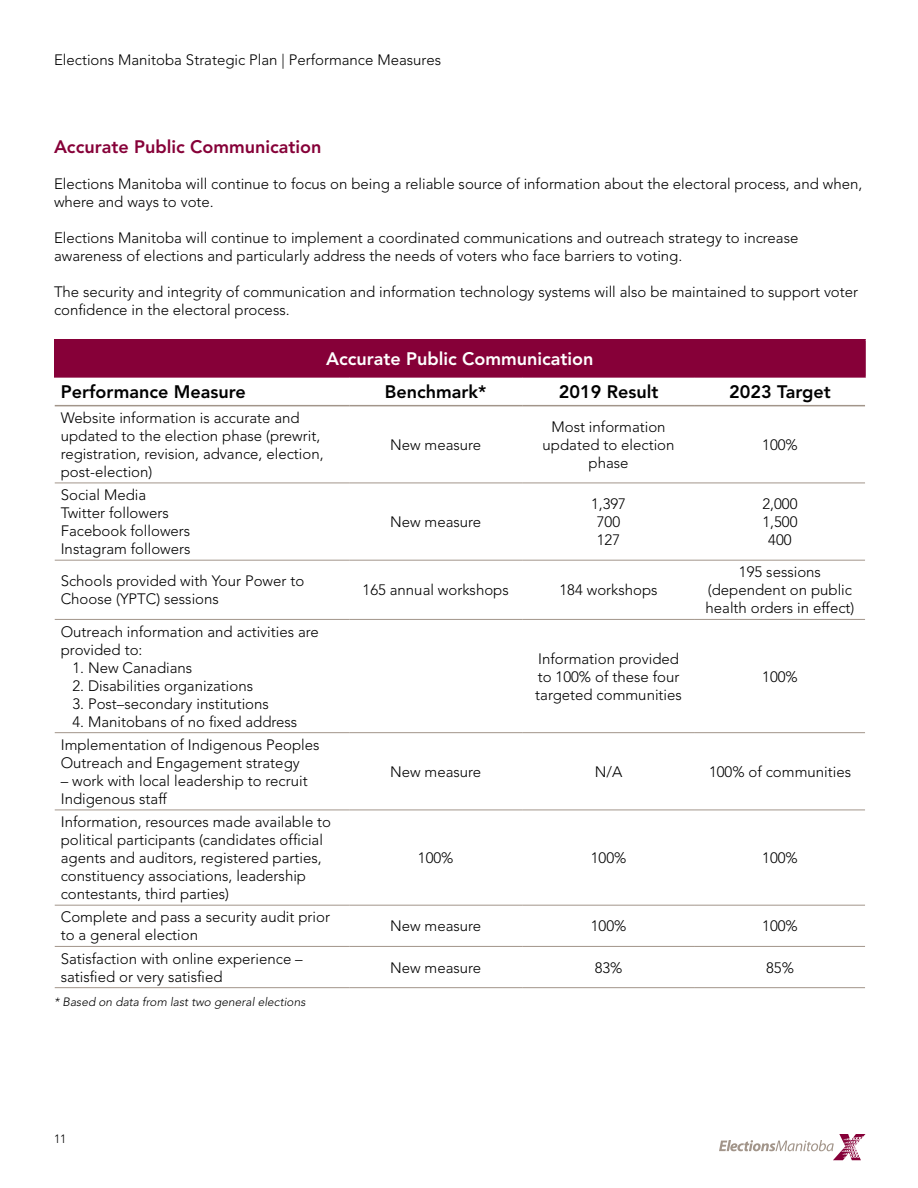
<style>
.page{position:relative;width:918px;height:1188px;background:#fff}
.page>*{position:absolute;margin:0;border:0;box-sizing:border-box;transform-origin:0 0}
.t1{font:800 18px "Avenir";color:#000}
.t2{font:800 18px "Avenir";color:#860038}
.t3{font:800 18px "Avenir";color:#fff}
.t4{font:300 15px/18px "Avenir";color:#000}
.t5{font:italic 300 12px "Avenir";color:#000}
.t6{font:300 12px "Avenir";color:#000}
</style>
<div class="page">
<svg style="left:719px;top:1134px;width:147px;height:26px"></svg>
<div style="left:55px;top:340px;width:810px;height:37px;background:#860038"></div>
<hr style="left:54px;top:339px;width:295px;height:1px;background:#860038">
<hr style="left:54px;top:340px;width:2px;height:36px;background:#860038">
<hr style="left:349px;top:339px;width:173px;height:1px;background:#860038">
<hr style="left:522px;top:339px;width:173px;height:1px;background:#860038">
<hr style="left:695px;top:339px;width:171px;height:1px;background:#860038">
<hr style="left:864px;top:340px;width:2px;height:36px;background:#860038">
<hr style="left:54px;top:376px;width:295px;height:2px;background:#860038">
<hr style="left:349px;top:376px;width:173px;height:2px;background:#860038">
<hr style="left:522px;top:376px;width:173px;height:2px;background:#860038">
<hr style="left:695px;top:376px;width:171px;height:2px;background:#860038">
<hr style="left:55px;top:405px;width:294px;height:1px;background:#a2958a">
<hr style="left:349px;top:405px;width:173px;height:1px;background:#a2958a">
<hr style="left:522px;top:405px;width:173px;height:1px;background:#a2958a">
<hr style="left:695px;top:405px;width:170px;height:1px;background:#a2958a">
<hr style="left:55px;top:483px;width:294px;height:1px;background:#a2958a">
<hr style="left:349px;top:483px;width:173px;height:1px;background:#a2958a">
<hr style="left:522px;top:483px;width:173px;height:1px;background:#a2958a">
<hr style="left:695px;top:483px;width:170px;height:1px;background:#a2958a">
<hr style="left:55px;top:560px;width:294px;height:1px;background:#a2958a">
<hr style="left:349px;top:560px;width:173px;height:1px;background:#a2958a">
<hr style="left:522px;top:560px;width:173px;height:1px;background:#a2958a">
<hr style="left:695px;top:560px;width:170px;height:1px;background:#a2958a">
<hr style="left:55px;top:619px;width:294px;height:1px;background:#a2958a">
<hr style="left:349px;top:619px;width:173px;height:1px;background:#a2958a">
<hr style="left:522px;top:619px;width:173px;height:1px;background:#a2958a">
<hr style="left:695px;top:619px;width:170px;height:1px;background:#a2958a">
<hr style="left:55px;top:732px;width:294px;height:1px;background:#a2958a">
<hr style="left:349px;top:732px;width:173px;height:1px;background:#a2958a">
<hr style="left:522px;top:732px;width:173px;height:1px;background:#a2958a">
<hr style="left:695px;top:732px;width:170px;height:1px;background:#a2958a">
<hr style="left:55px;top:810px;width:294px;height:1px;background:#a2958a">
<hr style="left:349px;top:810px;width:173px;height:1px;background:#a2958a">
<hr style="left:522px;top:810px;width:173px;height:1px;background:#a2958a">
<hr style="left:695px;top:810px;width:170px;height:1px;background:#a2958a">
<hr style="left:55px;top:905px;width:294px;height:1px;background:#a2958a">
<hr style="left:349px;top:905px;width:173px;height:1px;background:#a2958a">
<hr style="left:522px;top:905px;width:173px;height:1px;background:#a2958a">
<hr style="left:695px;top:905px;width:170px;height:1px;background:#a2958a">
<hr style="left:55px;top:946px;width:294px;height:1px;background:#a2958a">
<hr style="left:349px;top:946px;width:173px;height:1px;background:#a2958a">
<hr style="left:522px;top:946px;width:173px;height:1px;background:#a2958a">
<hr style="left:695px;top:946px;width:170px;height:1px;background:#a2958a">
<hr style="left:55px;top:987px;width:294px;height:1px;background:#a2958a">
<hr style="left:349px;top:987px;width:173px;height:1px;background:#a2958a">
<hr style="left:522px;top:987px;width:173px;height:1px;background:#a2958a">
<hr style="left:695px;top:987px;width:170px;height:1px;background:#a2958a">
<p class="t4" style="left:54px;top:51px;width:389px">Elections Manitoba Strategic Plan | Performance Measures</p>
<p class="t2" style="left:54px;top:136px;width:269px">Accurate Public Communication</p>
<p class="t4" style="left:54px;top:175px;width:810px">Elections Manitoba will continue to focus on being a reliable source of information about the electoral process, and when, where and ways to vote.</p>
<p class="t4" style="left:54px;top:229px;width:746px">Elections Manitoba will continue to implement a coordinated communications and outreach strategy to increase awareness of elections and particularly address the needs of voters who face barriers to voting.</p>
<p class="t4" style="left:54px;top:283px;width:806px">The security and integrity of communication and information technology systems will also be maintained to support voter confidence in the electoral process.</p>
<p class="t3" style="left:326px;top:348px;width:269px">Accurate Public Communication</p>
<p class="t1" style="left:61px;top:381px;width:186px">Performance Measure</p>
<p class="t1" style="left:385px;top:381px;width:103px">Benchmark*</p>
<p class="t1" style="left:559px;top:381px;width:101px">2019 Result</p>
<p class="t1" style="left:729px;top:381px;width:103px">2023 Target</p>
<p class="t4" style="left:61px;top:409px;width:264px">Website information is accurate and updated to the election phase (prewrit, registration, revision, advance, election, post-election)</p>
<p class="t4" style="left:543px;top:418px;width:133px;text-align:center">Most information updated to election phase</p>
<p class="t4" style="left:762px;top:436px;width:37px">100%</p>
<p class="t4" style="left:390px;top:436px;width:93px">New measure</p>
<p class="t4" style="left:61px;top:486px;width:131px">Social Media<br>Twitter followers<br>Facebook followers<br>Instagram followers</p>
<p class="t4" style="left:390px;top:513px;width:93px">New measure</p>
<p class="t4" style="left:591px;top:495px;width:37px;text-align:center">1,397<br>700<br>127</p>
<p class="t4" style="left:762px;top:495px;width:37px;text-align:center">2,000<br>1,500<br>400</p>
<p class="t4" style="left:61px;top:572px;width:245px">Schools provided with Your Power to<br>Choose (YPTC) sessions</p>
<p class="t4" style="left:363px;top:581px;width:148px">165 annual workshops</p>
<p class="t4" style="left:559px;top:581px;width:100px">184 workshops</p>
<p class="t4" style="left:61px;top:623px;width:260px">Outreach information and activities are provided to:</p>
<p class="t4" style="left:72px;top:659px;width:121px">1. New Canadians</p>
<p class="t4" style="left:72px;top:677px;width:182px">2. Disabilities organizations</p>
<p class="t4" style="left:72px;top:695px;width:198px">3. Post–secondary institutions</p>
<p class="t4" style="left:72px;top:713px;width:226px">4. Manitobans of no fixed address</p>
<p class="t4" style="left:535px;top:650px;width:148px">Information provided to 100% of these four targeted communities</p>
<p class="t4" style="left:706px;top:563px;width:150px;text-align:center">195 sessions (dependent on public health orders in effect)</p>
<p class="t4" style="left:762px;top:668px;width:37px">100%</p>
<p class="t4" style="left:61px;top:736px;width:260px">Implementation of Indigenous Peoples<br>Outreach and Engagement strategy</p>
<p class="t4" style="left:61px;top:772px;width:249px">– work with local leadership to recruit<br>Indigenous staff</p>
<p class="t4" style="left:61px;top:813px;width:272px">Information, resources made available to political participants (candidates official agents and auditors, registered parties, constituency associations, leadership contestants, third parties)</p>
<p class="t4" style="left:390px;top:763px;width:93px">New measure</p>
<p class="t4" style="left:595px;top:763px;width:29px">N/A</p>
<p class="t4" style="left:709px;top:763px;width:144px">100% of communities</p>
<p class="t4" style="left:418px;top:849px;width:37px">100%</p>
<p class="t4" style="left:591px;top:849px;width:37px">100%</p>
<p class="t4" style="left:762px;top:849px;width:37px">100%</p>
<p class="t4" style="left:61px;top:908px;width:271px">Complete and pass a security audit prior to a general election</p>
<p class="t4" style="left:390px;top:917px;width:93px">New measure</p>
<p class="t4" style="left:591px;top:917px;width:37px">100%</p>
<p class="t4" style="left:762px;top:917px;width:37px">100%</p>
<p class="t4" style="left:61px;top:950px;width:244px">Satisfaction with online experience – satisfied or very satisfied</p>
<p class="t4" style="left:390px;top:959px;width:93px">New measure</p>
<p class="t4" style="left:595px;top:959px;width:29px">83%</p>
<p class="t4" style="left:766px;top:959px;width:29px">85%</p>
<p class="t5" style="left:54px;top:995px;width:253px">* Based on data from last two general elections</p>
<p class="t6" style="left:54px;top:1132px;width:14px">11</p>
</div>
